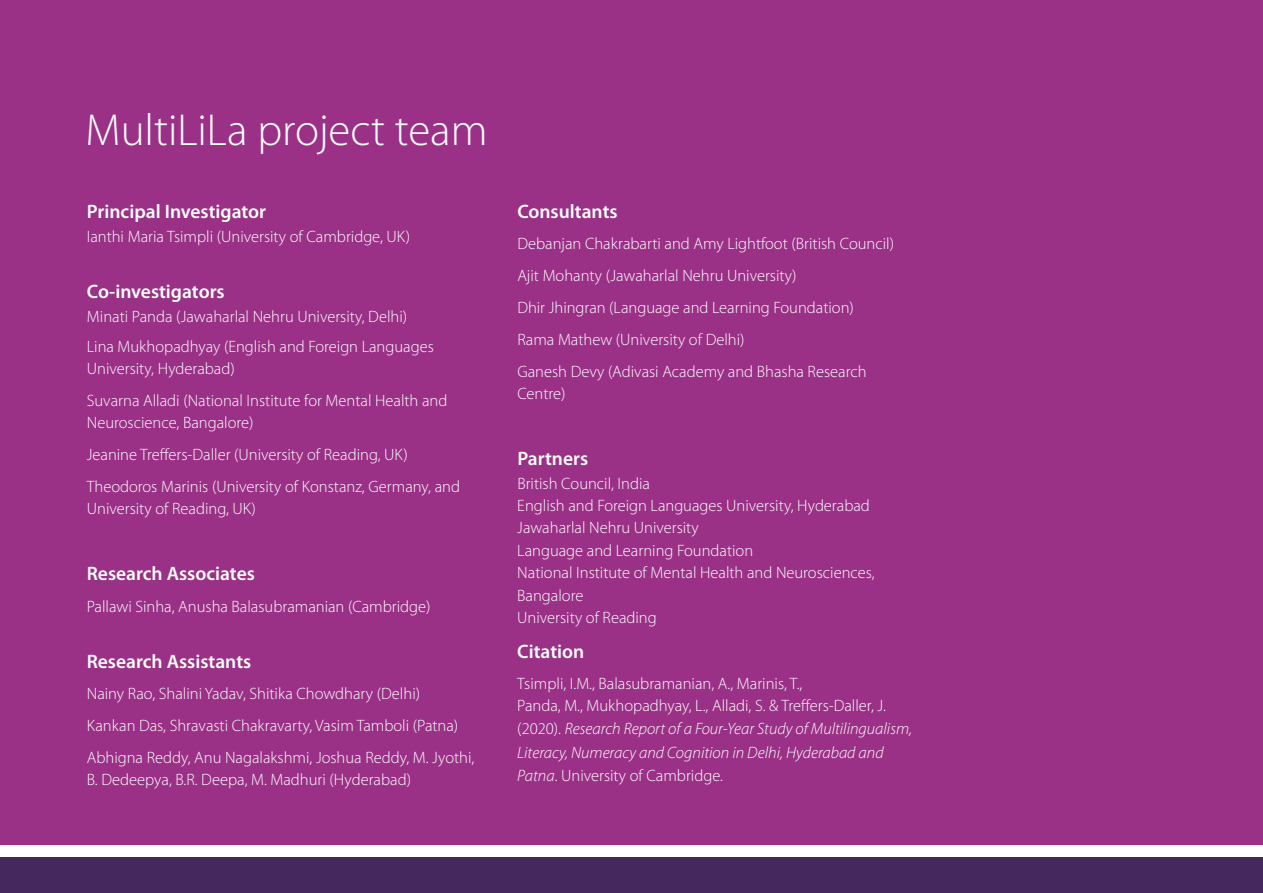
<style>
.page{position:relative;width:1263px;height:893px;background:#fff}
.page>*{position:absolute;margin:0;border:0;box-sizing:border-box;transform-origin:0 0}
.t1{font:300 45px "Myriad Pro";color:#fefefe}
.t2{font:600 19.5px "Myriad Pro";color:#fefefe}
.t3{font:300 16.5px/31.8px "Myriad Pro";color:#fefefe}
.s1{font-style:italic}
</style>
<div class="page">
<div style="left:0;top:0;width:1263px;height:845px;background:#9a3187"></div>
<div style="left:0;top:858px;width:1263px;height:35px;background:#45285d"></div>
<h1 class="t1" style="left:85px;top:112px;width:404px">MultiLiLa project team</h1>
<p class="t2" style="left:87px;top:204px;width:181px">Principal Investigator</p>
<p class="t3" style="left:87px;top:222px;width:325px">Ianthi Maria Tsimpli (University of Cambridge, UK)</p>
<p class="t2" style="left:87px;top:284px;width:139px">Co-investigators</p>
<p class="t3" style="left:87px;top:303px;width:348px;line-height:29.8px">Minati Panda (Jawaharlal Nehru University, Delhi)<br>Lina Mukhopadhyay (English and Foreign Languages</p>
<p class="t3" style="left:87px;top:354px;width:362px">University, Hyderabad)<br>Suvarna Alladi (National Institute for Mental Health and</p>
<p class="t3" style="left:87px;top:408px;width:375px">Neuroscience, Bangalore)<br>Jeanine Treffers-Daller (University of Reading, UK)<br>Theodoros Marinis (University of Konstanz, Germany, and</p>
<p class="t3" style="left:87px;top:494px;width:171px">University of Reading, UK)</p>
<p class="t2" style="left:87px;top:566px;width:170px">Research Associates</p>
<p class="t3" style="left:87px;top:591px;width:345px">Pallawi Sinha, Anusha Balasubramanian (Cambridge)</p>
<p class="t2" style="left:87px;top:654px;width:166px">Research Assistants</p>
<p class="t3" style="left:87px;top:679px;width:389px">Nainy Rao, Shalini Yadav, Shitika Chowdhary (Delhi)<br>Kankan Das, Shravasti Chakravarty, Vasim Tamboli (Patna)<br>Abhigna Reddy, Anu Nagalakshmi, Joshua Reddy, M. Jyothi,</p>
<p class="t3" style="left:87px;top:765px;width:326px">B. Dedeepya, B.R. Deepa, M. Madhuri (Hyderabad)</p>
<p class="t2" style="left:517px;top:204px;width:102px">Consultants</p>
<p class="t3" style="left:517px;top:229px;width:378px">Debanjan Chakrabarti and Amy Lightfoot (British Council)<br>Ajit Mohanty (Jawaharlal Nehru University)<br>Dhir Jhingran (Language and Learning Foundation)<br>Rama Mathew (University of Delhi)<br>Ganesh Devy (Adivasi Academy and Bhasha Research</p>
<p class="t3" style="left:517px;top:379px;width:50px">Centre)</p>
<p class="t2" style="left:517px;top:451px;width:72px">Partners</p>
<p class="t3" style="left:517px;top:473px;width:359px;line-height:22.5px">British Council, India<br>English and Foreign Languages University, Hyderabad Jawaharlal Nehru University<br>Language and Learning Foundation<br>National Institute of Mental Health and Neurosciences, Bangalore<br>University of Reading</p>
<p class="t2" style="left:517px;top:643px;width:69px">Citation</p>
<p class="t3" style="left:517px;top:673px;width:396px;line-height:23.2px">Tsimpli, I.M., Balasubramanian, A., Marinis, T.,<br>Panda, M., Mukhopadhyay, L., Alladi, S. &amp; Treffers-Daller, J. (2020). <span class="s1">Research Report of a Four-Year Study of Multilingualism, Literacy, Numeracy and Cognition in Delhi, Hyderabad and Patna</span>. University of Cambridge.</p>
</div>
